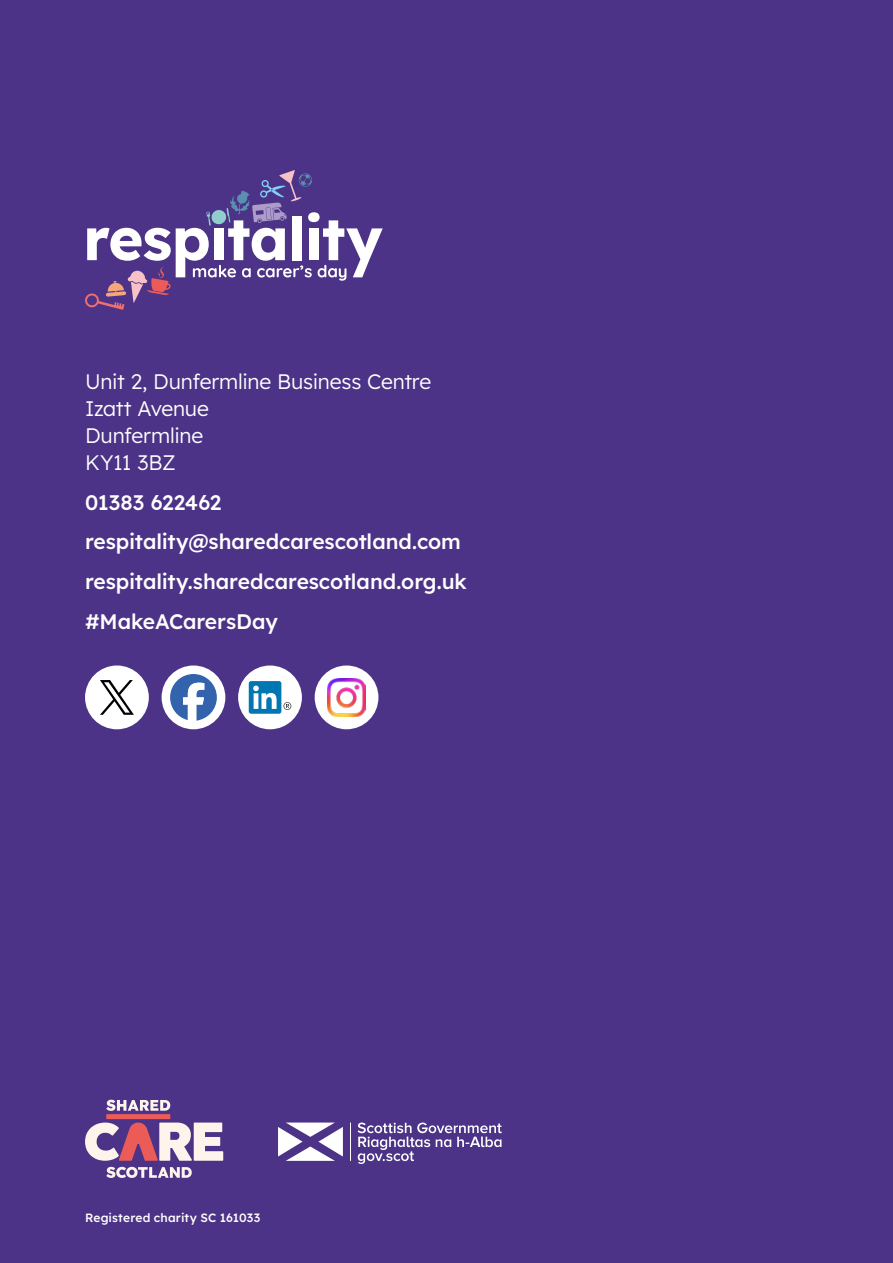
<style>
.page{position:relative;width:893px;height:1263px;background:#4c3387}
.page>*{position:absolute;margin:0;border:0;box-sizing:border-box;transform-origin:0 0}
.t1{font:21px/39.8px "Lexend";letter-spacing:-.005em;color:#fff}
.t2{font:300 21px/27px "Lexend";letter-spacing:-.015em;color:#fff}
.t3{font:12px "Lexend";letter-spacing:.01em;color:#fff}
</style>
<div class="page">
<svg style="left:85px;top:170px;width:298px;height:140px"></svg>
<svg style="left:106px;top:1100px;width:64px;height:11px"></svg>
<svg style="left:106px;top:1167px;width:86px;height:11px"></svg>
<svg style="left:85px;top:1122px;width:138px;height:39px"></svg>
<div style="left:106px;top:1114px;width:64px;height:5px;background:#eb5c59"></div>
<hr style="left:350px;top:1122px;width:1px;height:39px;background:#fff">
<svg style="left:278px;top:1122px;width:65px;height:39px"></svg>
<svg style="left:358px;top:1122px;width:144px;height:42px"></svg>
<div style="left:85px;top:665px;width:64px;height:64px;background:#fff;border-radius:50%"></div>
<div style="left:162px;top:665px;width:63px;height:64px;background:#fff;border-radius:50%"></div>
<div style="left:238px;top:665px;width:64px;height:64px;background:#fff;border-radius:50%"></div>
<div style="left:249px;top:681px;width:32px;height:33px;background:#0076b3;border-radius:2px"></div>
<svg style="left:253px;top:686px;width:24px;height:23px"></svg>
<svg style="left:284px;top:702px;width:7px;height:8px"></svg>
<div style="left:315px;top:665px;width:63px;height:64px;background:#fff;border-radius:50%"></div>
<img style="left:327px;top:678px;width:39px;height:38px">
<svg style="left:100px;top:680px;width:34px;height:35px"></svg>
<svg style="left:170px;top:674px;width:47px;height:47px"></svg>
<p class="t2" style="left:85px;top:367px;width:348px">Unit 2, Dunfermline Business Centre<br>Izatt Avenue<br>Dunfermline<br>KY11 3BZ</p>
<p class="t1" style="left:85px;top:481px;width:383px">01383 622462 respitality@sharedcarescotland.com respitality.sharedcarescotland.org.uk #MakeACarersDay</p>
<p class="t3" style="left:85px;top:1209px;width:177px">Registered charity SC 161033</p>
</div>
